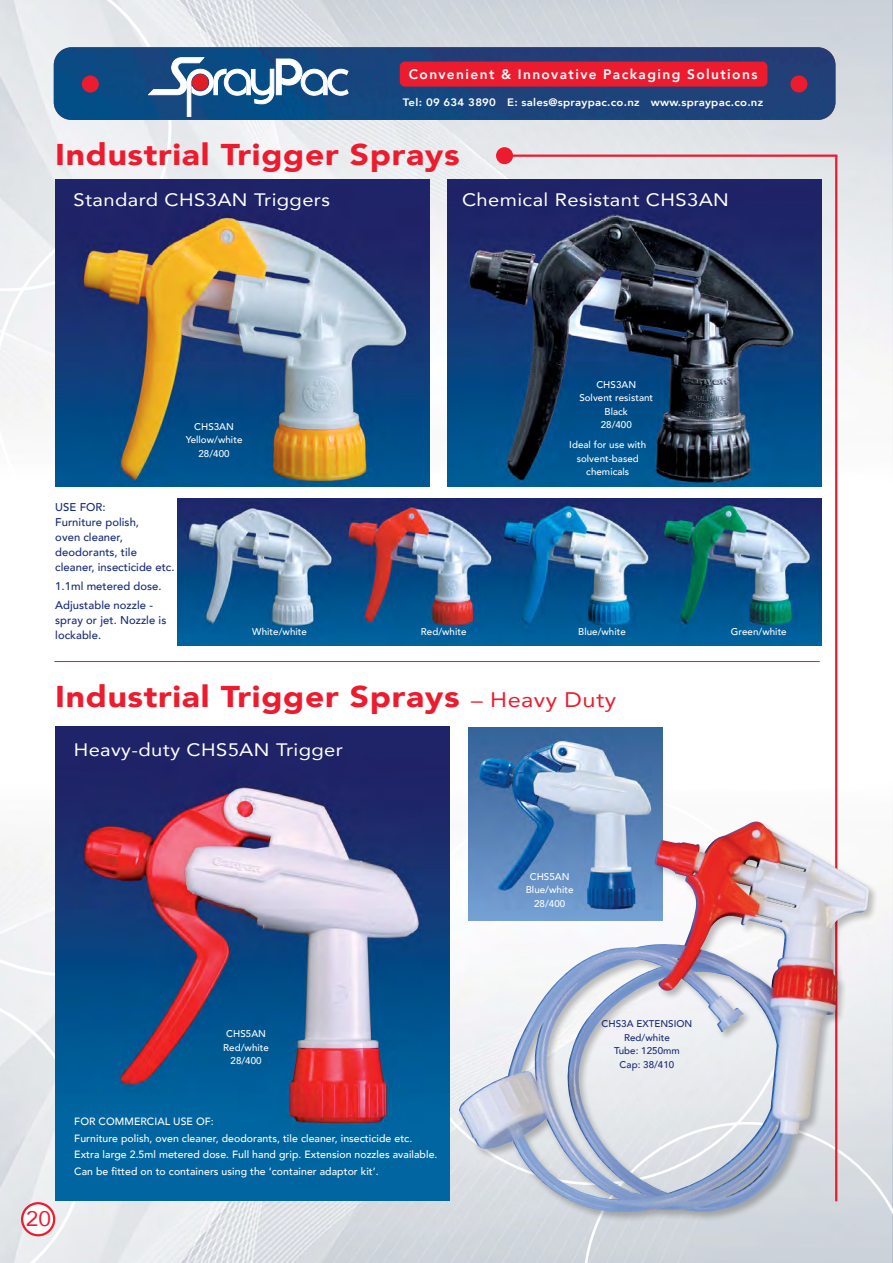
<style>
.page{position:relative;width:893px;height:1263px;background:#fff}
.page>*{position:absolute;margin:0;border:0;box-sizing:border-box;transform-origin:0 0}
.t1{font:900 30px "Avenir";letter-spacing:.02em;color:#ed1b2e;scale:1.12 1}
.t2{font:21px "Avenir";color:#ed1b2e;scale:1.08 1}
.t3{font:18px "Avenir";letter-spacing:.02em;color:#fff;scale:1.12 1}
.t4{font:800 13.8px "Avenir";letter-spacing:.105em;color:#fff}
.t5{font:500 11.25px/15px "Avenir";letter-spacing:.005em;color:#162a75}
.t6{font:800 10.8px "Avenir";letter-spacing:.02em;color:#fff;scale:1.06 1}
.t7{font:500 10.5px/16.5px "Avenir";letter-spacing:.005em;color:#fff}
.t8{font:500 9.75px/13.5px "Avenir";letter-spacing:.005em;color:#fff;text-align:center}
.t9{font:500 9.75px/13.5px "Avenir";letter-spacing:.005em;color:#162a75;text-align:center}
.s1{font-weight:400;font-size:21px}
</style>
<div class="page">
<img style="left:0;top:779px;width:893px;height:484px">
<svg style="left:0;top:991px;width:86px;height:272px;background:#e5e8eb"></svg>
<svg style="left:0;top:581px;width:178px;height:396px"></svg>
<div style="left:583px;top:1122px;width:310px;height:141px;background:#cfd5db"></div>
<img style="left:171px;top:0;width:722px;height:485px">
<svg style="left:0;top:0;width:171px;height:197px"></svg>
<svg style="left:0;top:197px;width:377px;height:384px"></svg>
<div style="left:22px;top:1203px;width:32px;height:32px;background:#fff;border-radius:50%"></div>
<div style="left:21px;top:1202px;width:34px;height:34px;border:2px solid #ed1b2e;border-radius:50%"></div>
<img style="left:55px;top:179px;width:374px;height:308px">
<img style="left:447px;top:179px;width:375px;height:308px">
<hr style="left:54px;top:661px;width:766px;height:1px;background:#ed1b2e">
<img style="left:178px;top:499px;width:644px;height:147px">
<img style="left:469px;top:727px;width:193px;height:93px">
<img style="left:55px;top:726px;width:394px;height:474px">
<hr style="left:506px;top:155px;width:331px;height:2px;background:#ed1b2e">
<div style="left:497px;top:148px;width:15px;height:15px;background:#ed1b2e;border-radius:50%"></div>
<div style="left:496px;top:147px;width:17px;height:17px;border:2px solid #ed1b2e;border-radius:50%"></div>
<img style="left:54px;top:47px;width:781px;height:73px">
<div style="left:83px;top:77px;width:15px;height:14px;background:#ed1b2e;border-radius:50%"></div>
<div style="left:82px;top:76px;width:17px;height:17px;border:2px solid #ed1b2e;border-radius:50%"></div>
<div style="left:791px;top:77px;width:15px;height:14px;background:#ed1b2e;border-radius:50%"></div>
<div style="left:790px;top:75px;width:17px;height:17px;border:2px solid #ed1b2e;border-radius:50%"></div>
<svg style="left:148px;top:58px;width:200px;height:58px"></svg>
<div style="left:400px;top:62px;width:367px;height:25px;background:#ed1b2e;border-radius:5px"></div>
<hr style="left:835px;top:156px;width:2px;height:1045px;background:#ed1b2e">
<div style="left:457px;top:820px;width:422px;height:402px;background:#000;opacity:.25"></div>
<img style="left:459px;top:821px;width:410px;height:392px">
<h3 class="t4" style="left:409px;top:64px;width:350px">Convenient &amp; Innovative Packaging Solutions</h3>
<p class="t6" style="left:403px;top:94px;width:341px">Tel: 09 634 3890 E: sales@spraypac.co.nz www.spraypac.co.nz</p>
<h1 class="t1" style="left:55px;top:129px;width:363px">Industrial Trigger Sprays</h1>
<h3 class="t3" style="left:74px;top:185px;width:231px">Standard CHS3AN Triggers</h3>
<h3 class="t3" style="left:462px;top:185px;width:240px">Chemical Resistant CHS3AN</h3>
<p class="t8" style="left:186px;top:419px;width:58px">CHS3AN<br>Yellow/white<br>28/400</p>
<p class="t5" style="left:55px;top:499px;width:121px">USE FOR:<br>Furniture polish,<br>oven cleaner, deodorants, tile cleaner, insecticide etc.</p>
<p class="t5" style="left:55px;top:576px;width:108px;line-height:19.2px">1.1ml metered dose.<br>Adjustable nozzle -</p>
<p class="t5" style="left:55px;top:612px;width:113px">spray or jet. Nozzle is lockable.</p>
<p class="t8" style="left:252px;top:625px;width:56px">White/white</p>
<p class="t8" style="left:579px;top:377px;width:75px">CHS3AN<br>Solvent resistant<br>Black<br>28/400</p>
<p class="t8" style="left:569px;top:437px;width:79px">Ideal for use with solvent-based chemicals</p>
<p class="t8" style="left:421px;top:625px;width:47px">Red/white</p>
<p class="t8" style="left:578px;top:625px;width:49px">Blue/white</p>
<p class="t8" style="left:731px;top:625px;width:57px">Green/white</p>
<h1 class="t1" style="left:55px;top:671px;width:502px">Industrial Trigger Sprays <span class="s1">– Heavy Duty</span></h1>
<h3 class="t3" style="left:74px;top:735px;width:242px">Heavy-duty CHS5AN Trigger</h3>
<p class="t8" style="left:526px;top:869px;width:49px">CHS5AN<br>Blue/white<br>28/400</p>
<p class="t8" style="left:223px;top:1026px;width:47px">CHS5AN<br>Red/white<br>28/400</p>
<p class="t9" style="left:602px;top:1016px;width:92px">CHS3A EXTENSION<br>Red/white<br>Tube: 1250mm<br>Cap: 38/410</p>
<h2 class="t2" style="left:26px;top:1202px;width:25px">20</h2>
<p class="t7" style="left:74px;top:1113px;width:365px">FOR COMMERCIAL USE OF:<br>Furniture polish, oven cleaner, deodorants, tile cleaner, insecticide etc.<br>Extra large 2.5ml metered dose. Full hand grip. Extension nozzles available.<br>Can be fitted on to containers using the ‘container adaptor kit’.</p>
</div>
